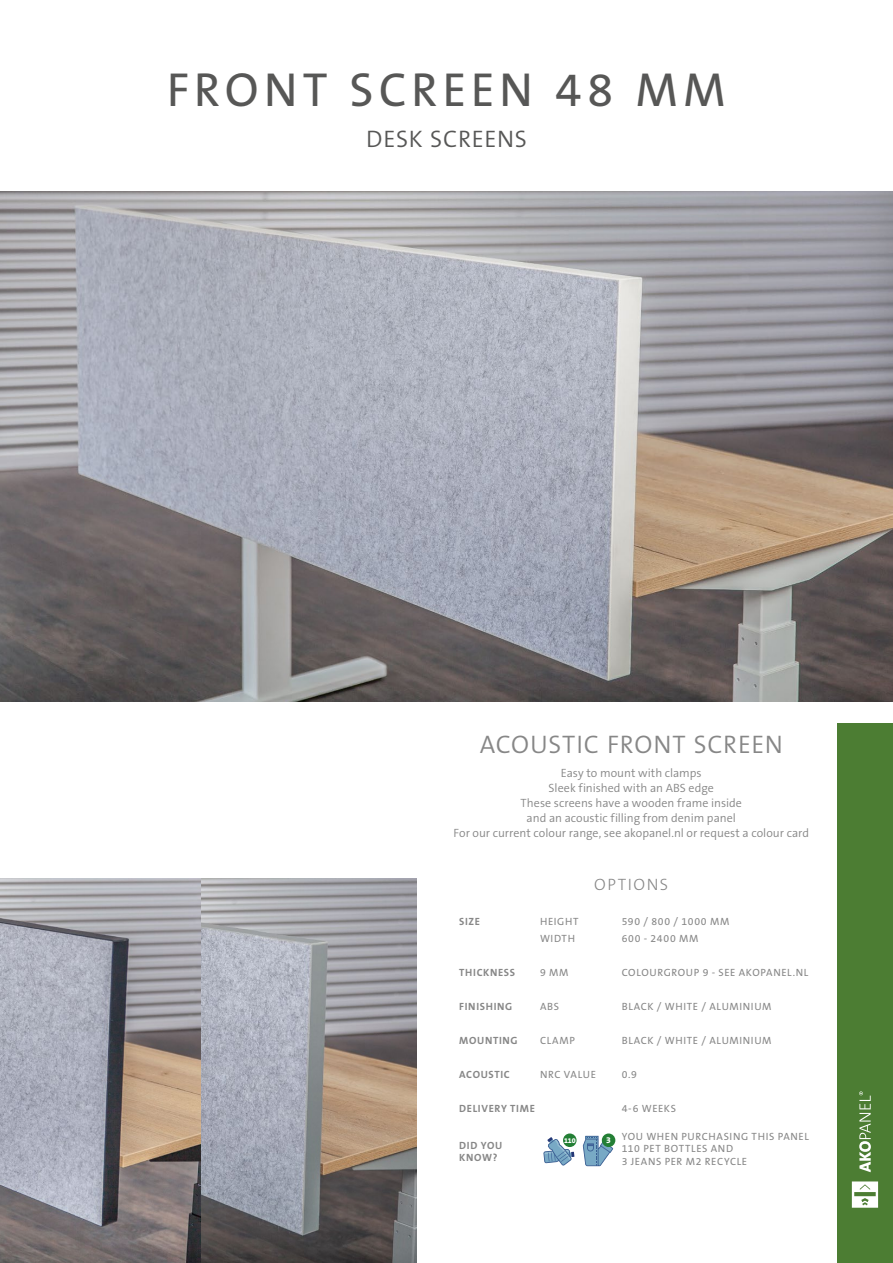
<style>
.page{position:relative;width:893px;height:1263px;background:#fff}
.page>*{position:absolute;margin:0;border:0;box-sizing:border-box;transform-origin:0 0}
.t1{font:48px "The Sans B5 Plain";letter-spacing:.1em;color:#575756}
.t2{font:300 25.5px "The Sans B4";letter-spacing:.03em;color:#878787}
.t3{font:300 24px "The Sans B4";letter-spacing:.025em;color:#575756}
.t4{font:300 16.5px "The Sans B3";letter-spacing:.095em;color:#878787}
.t5{font:300 12px/15px "The Sans B4";color:#878787;text-align:center}
.t6{font:10.5px/12.8px "The Sans B5 Plain";letter-spacing:.06em;color:#878787}
.t7{font:700 10.5px/12.6px "The Sans B7";letter-spacing:.065em;color:#878787}
.t8{font:800 7.2px "The Sans B8";color:#fff}
</style>
<div class="page">
<div style="left:838px;top:723px;width:55px;height:540px;background:#4c7d33"></div>
<svg style="left:852px;top:1181px;width:26px;height:27px"></svg>
<svg style="left:859px;top:1091px;width:12px;height:81px"></svg>
<svg style="left:543px;top:1137px;width:31px;height:28px"></svg>
<div style="left:563px;top:1133px;width:14px;height:14px;background:#237f35;border-radius:50%"></div>
<svg style="left:583px;top:1136px;width:30px;height:30px"></svg>
<div style="left:602px;top:1133px;width:13px;height:14px;background:#237f35;border-radius:50%"></div>
<img style="left:0;top:878px;width:202px;height:385px">
<svg style="left:202px;top:878px;width:215px;height:385px;background:#959295"></svg>
<img style="left:0;top:191px;width:893px;height:511px">
<h1 class="t1" style="left:167px;top:65px;width:560px">FRONT SCREEN 48 MM</h1>
<h3 class="t3" style="left:366px;top:126px;width:162px">DESK SCREENS</h3>
<h2 class="t2" style="left:480px;top:732px;width:305px">ACOUSTIC FRONT SCREEN</h2>
<p class="t5" style="left:453px;top:766px;width:357px">Easy to mount with clamps<br>Sleek finished with an ABS edge<br>These screens have a wooden frame inside<br>and an acoustic filling from denim panel<br>For our current colour range, see akopanel.nl or request a colour card</p>
<h3 class="t4" style="left:594px;top:876px;width:76px">OPTIONS</h3>
<p class="t7" style="left:459px;top:916px;width:22px">SIZE</p>
<p class="t6" style="left:540px;top:915px;width:40px">HEIGHT</p>
<p class="t6" style="left:622px;top:915px;width:109px">590 / 800 / 1000 MM</p>
<p class="t6" style="left:540px;top:933px;width:36px">WIDTH</p>
<p class="t6" style="left:622px;top:933px;width:78px">600 - 2400 MM</p>
<p class="t7" style="left:459px;top:967px;width:57px">THICKNESS</p>
<p class="t6" style="left:540px;top:967px;width:30px">9 MM</p>
<p class="t6" style="left:622px;top:967px;width:188px">COLOURGROUP 9 - SEE AKOPANEL.NL</p>
<p class="t7" style="left:459px;top:1001px;width:55px">FINISHING</p>
<p class="t6" style="left:540px;top:1001px;width:20px">ABS</p>
<p class="t6" style="left:622px;top:1001px;width:151px">BLACK / WHITE / ALUMINIUM</p>
<p class="t7" style="left:459px;top:1035px;width:60px">MOUNTING</p>
<p class="t6" style="left:540px;top:1035px;width:36px">CLAMP</p>
<p class="t6" style="left:622px;top:1035px;width:151px">BLACK / WHITE / ALUMINIUM</p>
<p class="t7" style="left:459px;top:1069px;width:52px">ACOUSTIC</p>
<p class="t6" style="left:540px;top:1069px;width:57px">NRC VALUE</p>
<p class="t6" style="left:622px;top:1069px;width:17px">0.9</p>
<p class="t7" style="left:459px;top:1103px;width:77px">DELIVERY TIME</p>
<p class="t6" style="left:622px;top:1103px;width:56px">4-6 WEEKS</p>
<p class="t7" style="left:459px;top:1139px;width:45px">DID YOU<br>KNOW?</p>
<p class="t8" style="left:564px;top:1137px;width:13px">110</p>
<p class="t6" style="left:622px;top:1130px;width:189px;text-indent:-15px"><sub>3</sub> YOU WHEN PURCHASING THIS PANEL<br>110 PET BOTTLES AND<br>3 JEANS PER M2 RECYCLE</p>
</div>
